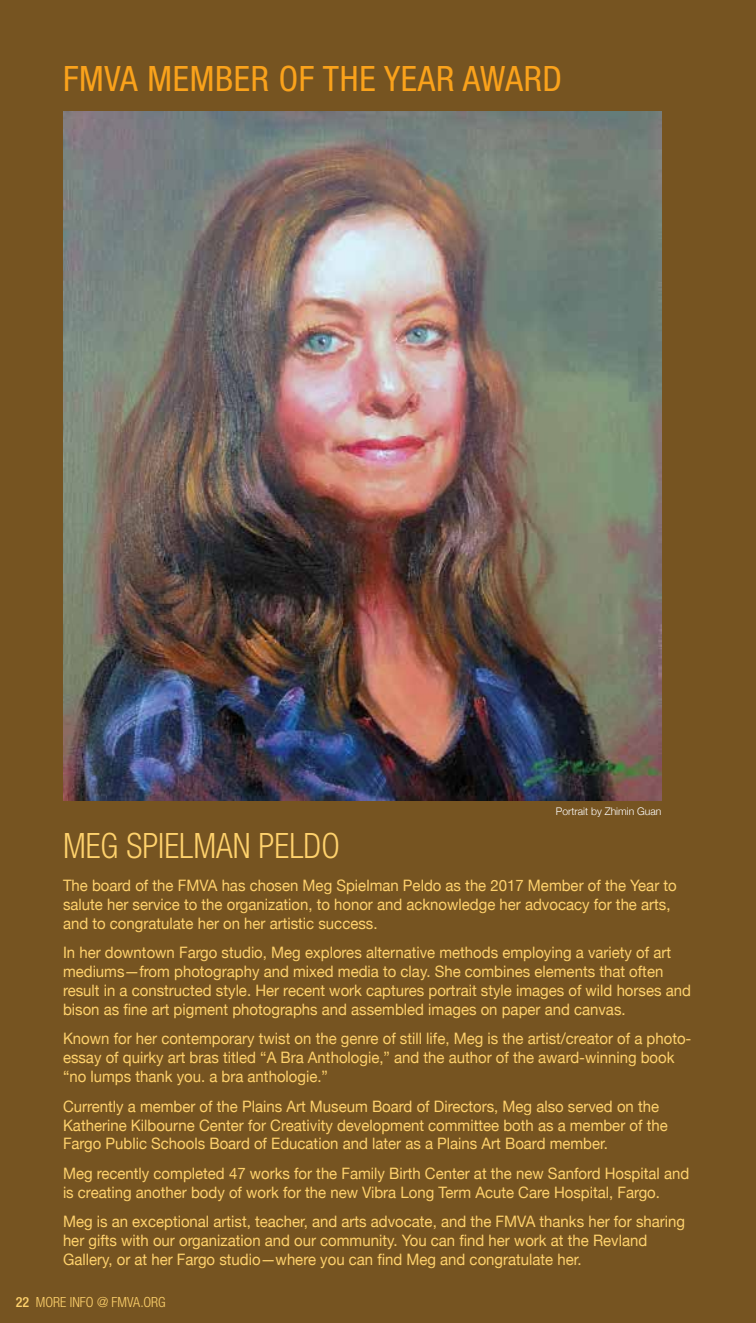
<style>
.page{position:relative;width:756px;height:1323px;background:#765421}
.page>*{position:absolute;margin:0;border:0;box-sizing:border-box;transform-origin:0 0}
.t1{font:condensed 35px "Helvetica Neue";letter-spacing:.02em;color:#faa21b}
.t2{font:300 condensed 35px "Helvetica Neue";color:#ffd26d;scale:.95 1}
.t3{font:15.75px/18.9px "Helvetica Neue";color:#ffd26d;scale:.95 1}
.t4{font:300 condensed 14px "Helvetica Neue";color:#ffd26d}
.t5{font:300 10.5px "Helvetica Neue";color:#fff}
.s1{font-weight:500}
</style>
<div class="page">
<img style="left:63px;top:112px;width:599px;height:688px">
<h1 class="t1" style="left:63px;top:58px;width:501px">FMVA MEMBER OF THE YEAR AWARD</h1>
<p class="t5" style="left:556px;top:805px;width:107px">Portrait by Zhimin Guan</p>
<h1 class="t2" style="left:63px;top:826px;width:293px">MEG SPIELMAN PELDO</h1>
<p class="t3" style="left:63px;top:876px;width:648px">The board of the FMVA has chosen Meg Spielman Peldo as the 2017 Member of the Year to salute her service to the organization, to honor and acknowledge her advocacy for the arts, and to congratulate her on her artistic success.</p>
<p class="t3" style="left:63px;top:943px;width:662px">In her downtown Fargo studio, Meg explores alternative methods employing a variety of art mediums—from photography and mixed media to clay. She combines elements that often result in a constructed style. Her recent work captures portrait style images of wild horses and bison as fine art pigment photographs and assembled images on paper and canvas.</p>
<p class="t3" style="left:63px;top:1029px;width:663px">Known for her contemporary twist on the genre of still life, Meg is the artist/creator of a photo&shy;essay of quirky art bras titled “A Bra Anthologie,” and the author of the award-winning book “no lumps thank you. a bra anthologie.”</p>
<p class="t3" style="left:63px;top:1096px;width:638px">Currently a member of the Plains Art Museum Board of Directors, Meg also served on the<br>Katherine Kilbourne Center for Creativity development committee both as a member of the<br>Fargo Public Schools Board of Education and later as a Plains Art Board member.</p>
<p class="t3" style="left:63px;top:1164px;width:661px">Meg recently completed 47 works for the Family Birth Center at the new Sanford Hospital and is creating another body of work for the new Vibra Long Term Acute Care Hospital, Fargo.</p>
<p class="t3" style="left:63px;top:1212px;width:656px">Meg is an exceptional artist, teacher, and arts advocate, and the FMVA thanks her for sharing her gifts with our organization and our community. You can find her work at the Revland<br>Gallery, or at her Fargo studio—where you can find Meg and congratulate her.</p>
<p class="t4" style="left:16px;top:1294px;width:152px"><span class="s1">22</span> MORE INFO @ FMVA.ORG</p>
</div>
